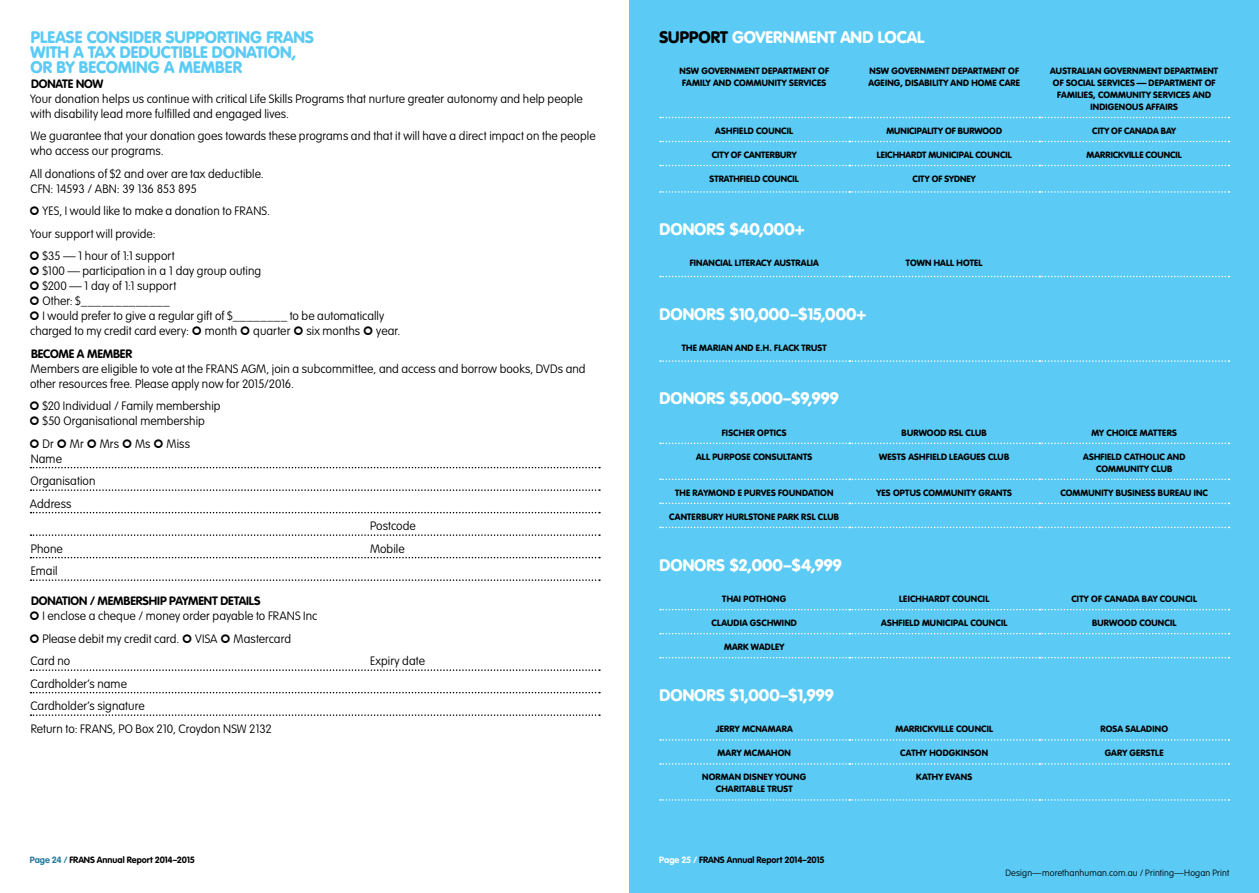
<style>
.page{position:relative;width:1259px;height:893px;background:#fff}
.page>*{position:absolute;margin:0;border:0;box-sizing:border-box;transform-origin:0 0}
.t1{font:900 16.5px "VAG Rounded";color:#fff}
.t2{font:900 16.5px/15px "VAG Rounded";color:#5bcbf5}
.t3{font:100 12px/15px "VAG Rounded";letter-spacing:.005em;color:#000}
.t4{font:700 12px "VAG Rounded";letter-spacing:-.01em;color:#000}
.t5{font:900 9px/12px "VAG Rounded";letter-spacing:.02em;color:#000;text-align:center}
.t6{font:700 9px "VAG Rounded";color:#000}
.t7{font:100 9px "VAG Rounded";letter-spacing:.015em;color:#000}
.t8{font:900 9px "VAG Rounded";color:#000}
.s1{color:#257ba0}
.s2{color:#000}
.s3{color:#fff}
</style>
<div class="page">
<div style="left:629px;top:0;width:630px;height:893px;background:#5bcbf5"></div>
<svg style="left:31px;top:467px;width:569px;height:1px"></svg>
<svg style="left:31px;top:489px;width:569px;height:2px"></svg>
<svg style="left:31px;top:512px;width:569px;height:1px"></svg>
<svg style="left:31px;top:534px;width:569px;height:2px"></svg>
<svg style="left:31px;top:557px;width:569px;height:1px"></svg>
<svg style="left:31px;top:579px;width:569px;height:2px"></svg>
<svg style="left:31px;top:669px;width:569px;height:2px"></svg>
<svg style="left:31px;top:692px;width:569px;height:1px"></svg>
<svg style="left:31px;top:714px;width:569px;height:2px"></svg>
<svg style="left:660px;top:117px;width:569px;height:1px"></svg>
<svg style="left:660px;top:141px;width:569px;height:1px"></svg>
<svg style="left:660px;top:165px;width:569px;height:1px"></svg>
<svg style="left:660px;top:191px;width:569px;height:2px"></svg>
<svg style="left:660px;top:443px;width:569px;height:1px"></svg>
<svg style="left:660px;top:479px;width:569px;height:1px"></svg>
<svg style="left:660px;top:503px;width:569px;height:1px"></svg>
<svg style="left:660px;top:527px;width:569px;height:1px"></svg>
<svg style="left:660px;top:609px;width:569px;height:1px"></svg>
<svg style="left:660px;top:633px;width:569px;height:1px"></svg>
<svg style="left:660px;top:657px;width:569px;height:1px"></svg>
<svg style="left:660px;top:739px;width:569px;height:2px"></svg>
<svg style="left:660px;top:763px;width:569px;height:2px"></svg>
<svg style="left:660px;top:799px;width:569px;height:2px"></svg>
<svg style="left:660px;top:360px;width:569px;height:2px"></svg>
<svg style="left:660px;top:276px;width:569px;height:1px"></svg>
<h1 class="t2" style="left:30px;top:29px;width:285px">PLEASE CONSIDER SUPPORTING FRANS<br>WITH A TAX DEDUCTIBLE DONATION,<br>OR BY BECOMING A MEMBER</h1>
<p class="t4" style="left:31px;top:76px;width:74px">DONATE NOW</p>
<p class="t3" style="left:30px;top:91px;width:554px">Your donation helps us continue with critical Life Skills Programs that nurture greater autonomy and help people with disability lead more fulfilled and engaged lives.</p>
<p class="t3" style="left:30px;top:128px;width:566px">We guarantee that your donation goes towards these programs and that it will have a direct impact on the people who access our programs.</p>
<p class="t3" style="left:30px;top:166px;width:235px">All donations of $2 and over are tax deductible.<br>CFN: 14593 / ABN: 39 136 853 895</p>
<p class="t3" style="left:42px;top:203px;width:229px">YES, I would like to make a donation to FRANS.</p>
<p class="t3" style="left:30px;top:226px;width:127px">Your support will provide:</p>
<p class="t3" style="left:42px;top:248px;width:134px">$35 — 1 hour of 1:1 support</p>
<p class="t3" style="left:42px;top:263px;width:220px">$100 — participation in a 1 day group outing</p>
<p class="t3" style="left:42px;top:278px;width:135px">$200 — 1 day of 1:1 support</p>
<p class="t3" style="left:42px;top:293px;width:129px">Other: $_____________</p>
<p class="t3" style="left:42px;top:308px;width:343px">I would prefer to give a regular gift of $________ to be automatically</p>
<p class="t3" style="left:30px;top:323px;width:160px">charged to my credit card every:</p>
<p class="t3" style="left:205px;top:323px;width:34px">month</p>
<p class="t3" style="left:253px;top:323px;width:39px">quarter</p>
<p class="t3" style="left:306px;top:323px;width:55px">six months</p>
<p class="t3" style="left:376px;top:323px;width:26px">year.</p>
<p class="t4" style="left:31px;top:346px;width:102px">BECOME A MEMBER</p>
<p class="t3" style="left:30px;top:361px;width:557px">Members are eligible to vote at the FRANS AGM, join a subcommittee, and access and borrow books, DVDs and other resources free. Please apply now for 2015/2016.</p>
<p class="t3" style="left:42px;top:398px;width:180px">$20 Individual / Family membership $50 Organisational membership</p>
<p class="t3" style="left:42px;top:436px;width:13px">Dr</p>
<p class="t3" style="left:70px;top:436px;width:15px">Mr</p>
<p class="t3" style="left:100px;top:436px;width:21px">Mrs</p>
<p class="t3" style="left:135px;top:436px;width:17px">Ms</p>
<p class="t3" style="left:167px;top:436px;width:25px">Miss</p>
<p class="t3" style="left:30px;top:447px;width:67px;line-height:22.5px">Name<br>Organisation<br>Address</p>
<p class="t3" style="left:370px;top:518px;width:47px">Postcode</p>
<p class="t3" style="left:31px;top:541px;width:33px">Phone</p>
<p class="t3" style="left:370px;top:541px;width:36px">Mobile</p>
<p class="t3" style="left:31px;top:563px;width:28px">Email</p>
<p class="t4" style="left:31px;top:594px;width:231px">DONATION / MEMBERSHIP PAYMENT DETAILS</p>
<p class="t3" style="left:42px;top:605px;width:277px;line-height:22.5px">I enclose a cheque / money order payable to FRANS Inc<br>Please debit my credit card.</p>
<p class="t3" style="left:195px;top:631px;width:24px">VISA</p>
<p class="t3" style="left:234px;top:631px;width:59px">Mastercard</p>
<p class="t3" style="left:30px;top:653px;width:41px">Card no</p>
<p class="t3" style="left:370px;top:653px;width:56px">Expiry date</p>
<p class="t3" style="left:30px;top:672px;width:243px;line-height:22.5px">Cardholder’s name<br>Cardholder’s signature<br>Return to: FRANS, PO Box 210, Croydon NSW 2132</p>
<p class="t6" style="left:30px;top:855px;width:167px"><span class="s1">Page 24 /</span> FRANS Annual Report 2014–2015</p>
<h1 class="t1" style="left:659px;top:27px;width:266px"><span class="s2">SUPPORT</span> GOVERNMENT AND LOCAL</h1>
<p class="t5" style="left:679px;top:64px;width:151px">NSW GOVERNMENT DEPARTMENT OF<br>FAMILY AND COMMUNITY SERVICES</p>
<p class="t5" style="left:868px;top:64px;width:153px;text-align:left">NSW GOVERNMENT DEPARTMENT OF<br>AGEING, DISABILITY AND HOME CARE</p>
<p class="t5" style="left:1050px;top:64px;width:169px">AUSTRALIAN GOVERNMENT DEPARTMENT<br>OF SOCIAL SERVICES — DEPARTMENT OF<br>FAMILIES, COMMUNITY SERVICES AND<br>INDIGENOUS AFFAIRS</p>
<p class="t5" style="left:715px;top:124px;width:79px">ASHFIELD COUNCIL</p>
<p class="t5" style="left:886px;top:124px;width:117px">MUNICIPALITY OF BURWOOD</p>
<p class="t8" style="left:1092px;top:125px;width:85px">CITY OF CANADA BAY</p>
<p class="t5" style="left:712px;top:148px;width:86px">CITY OF CANTERBURY</p>
<p class="t5" style="left:877px;top:148px;width:136px">LEICHHARDT MUNICIPAL COUNCIL</p>
<p class="t5" style="left:1086px;top:148px;width:97px">MARRICKVILLE COUNCIL</p>
<p class="t5" style="left:709px;top:172px;width:91px">STRATHFIELD COUNCIL</p>
<p class="t5" style="left:912px;top:172px;width:65px">CITY OF SYDNEY</p>
<h1 class="t1" style="left:659px;top:219px;width:147px">DONORS $40,000+</h1>
<p class="t5" style="left:689px;top:257px;width:131px">FINANCIAL LITERACY AUSTRALIA</p>
<p class="t5" style="left:906px;top:257px;width:78px">TOWN HALL HOTEL</p>
<h1 class="t1" style="left:659px;top:304px;width:208px">DONORS $10,000–$15,000+</h1>
<p class="t5" style="left:682px;top:342px;width:146px">THE MARIAN AND E.H. FLACK TRUST</p>
<h1 class="t1" style="left:659px;top:389px;width:181px">DONORS $5,000–$9,999</h1>
<p class="t5" style="left:722px;top:426px;width:66px">FISCHER OPTICS</p>
<p class="t5" style="left:901px;top:426px;width:87px">BURWOOD RSL CLUB</p>
<p class="t5" style="left:1091px;top:426px;width:87px">MY CHOICE MATTERS</p>
<p class="t5" style="left:696px;top:450px;width:118px">ALL PURPOSE CONSULTANTS</p>
<p class="t5" style="left:879px;top:450px;width:132px">WESTS ASHFIELD LEAGUES CLUB</p>
<p class="t5" style="left:1083px;top:450px;width:104px">ASHFIELD CATHOLIC AND<br>COMMUNITY CLUB</p>
<p class="t5" style="left:675px;top:486px;width:160px">THE RAYMOND E PURVES FOUNDATION</p>
<p class="t5" style="left:876px;top:486px;width:137px">YES OPTUS COMMUNITY GRANTS</p>
<p class="t5" style="left:1060px;top:486px;width:149px">COMMUNITY BUSINESS BUREAU INC</p>
<p class="t5" style="left:669px;top:510px;width:171px">CANTERBURY HURLSTONE PARK RSL CLUB</p>
<h1 class="t1" style="left:659px;top:555px;width:184px">DONORS $2,000–$4,999</h1>
<p class="t5" style="left:722px;top:593px;width:65px">THAI POTHONG</p>
<p class="t5" style="left:899px;top:593px;width:92px">LEICHHARDT COUNCIL</p>
<p class="t5" style="left:1071px;top:593px;width:127px">CITY OF CANADA BAY COUNCIL</p>
<p class="t5" style="left:711px;top:617px;width:87px">CLAUDIA GSCHWIND</p>
<p class="t5" style="left:881px;top:617px;width:128px">ASHFIELD MUNICIPAL COUNCIL</p>
<p class="t5" style="left:1092px;top:617px;width:86px">BURWOOD COUNCIL</p>
<p class="t5" style="left:724px;top:641px;width:62px">MARK WADLEY</p>
<h1 class="t1" style="left:659px;top:685px;width:176px">DONORS $1,000–$1,999</h1>
<p class="t5" style="left:716px;top:723px;width:79px">JERRY MCNAMARA</p>
<p class="t5" style="left:895px;top:723px;width:99px">MARRICKVILLE COUNCIL</p>
<p class="t5" style="left:1100px;top:723px;width:69px">ROSA SALADINO</p>
<p class="t5" style="left:717px;top:747px;width:75px">MARY MCMAHON</p>
<p class="t5" style="left:900px;top:747px;width:89px">CATHY HODGKINSON</p>
<p class="t5" style="left:1104px;top:747px;width:60px">GARY GERSTLE</p>
<p class="t5" style="left:702px;top:771px;width:106px">NORMAN DISNEY YOUNG<br>CHARITABLE TRUST</p>
<p class="t5" style="left:916px;top:771px;width:57px">KATHY EVANS</p>
<p class="t6" style="left:659px;top:855px;width:167px"><span class="s3">Page 25 /</span> FRANS Annual Report 2014–2015</p>
<p class="t7" style="left:1005px;top:868px;width:225px">Design—morethanhuman.com.au / Printing—Hogan Print</p>
</div>
